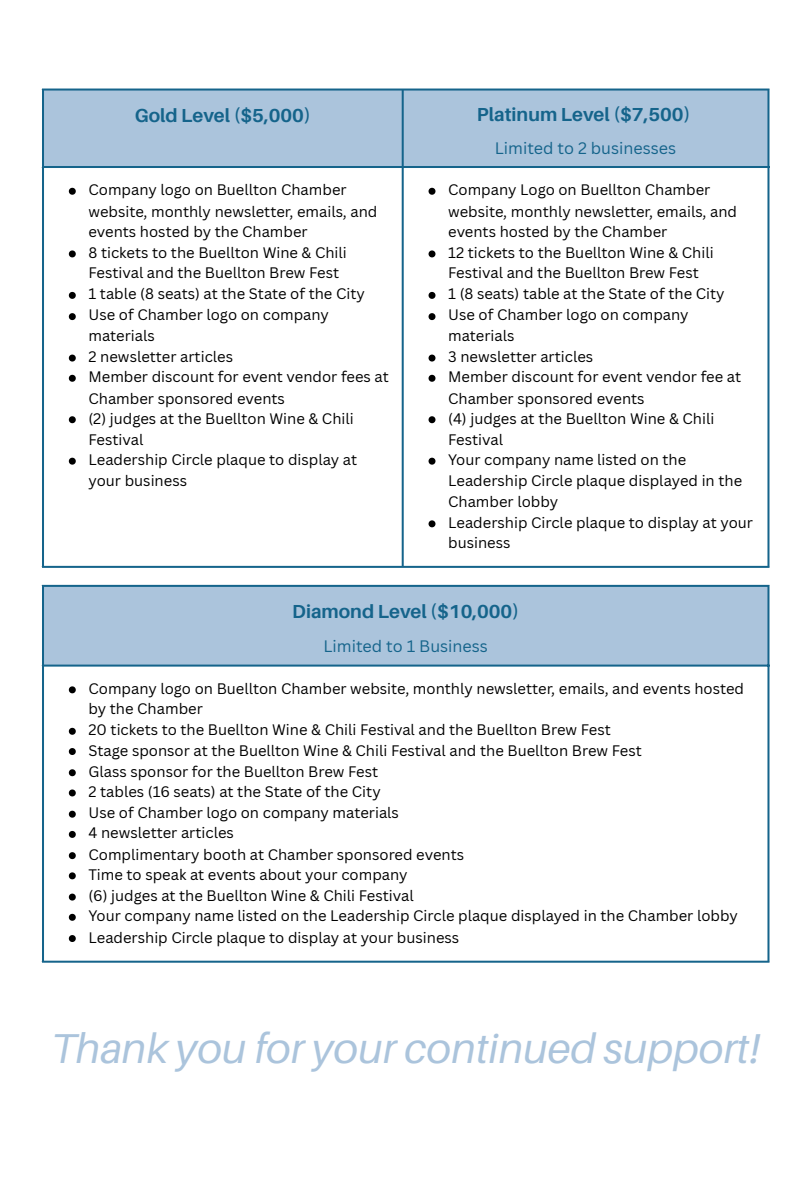
<style>
.page{position:relative;width:810px;height:1181px;background:#fff}
.page>*{position:absolute;margin:0;border:0;box-sizing:border-box;transform-origin:0 0}
.t1{font:italic 41.7px "Aileron";color:#abc4dc}
.t2{font:700 18.9px "Aileron";color:#15648b}
.t3{font:16.2px "Canva Sans";color:#15648b}
.t4{font:14.85px/21.1px "Canva Sans";color:#000}
</style>
<div class="page">
<div style="left:44px;top:91px;width:723px;height:75px;background:#abc4dc"></div>
<svg style="left:44px;top:168px;width:723px;height:398px"></svg>
<svg style="left:69px;top:188px;width:7px;height:7px"></svg>
<svg style="left:69px;top:250px;width:7px;height:7px"></svg>
<svg style="left:69px;top:292px;width:7px;height:7px"></svg>
<svg style="left:69px;top:313px;width:7px;height:7px"></svg>
<svg style="left:69px;top:354px;width:7px;height:7px"></svg>
<svg style="left:69px;top:375px;width:7px;height:7px"></svg>
<svg style="left:69px;top:416px;width:7px;height:7px"></svg>
<svg style="left:69px;top:457px;width:7px;height:7px"></svg>
<svg style="left:429px;top:188px;width:6px;height:7px"></svg>
<svg style="left:429px;top:250px;width:6px;height:7px"></svg>
<svg style="left:429px;top:292px;width:6px;height:7px"></svg>
<svg style="left:429px;top:313px;width:6px;height:7px"></svg>
<svg style="left:429px;top:354px;width:6px;height:7px"></svg>
<svg style="left:429px;top:375px;width:6px;height:7px"></svg>
<svg style="left:429px;top:416px;width:6px;height:7px"></svg>
<svg style="left:429px;top:457px;width:6px;height:7px"></svg>
<svg style="left:429px;top:520px;width:6px;height:7px"></svg>
<hr style="left:42px;top:91px;width:2px;height:475px;background:#15648b">
<hr style="left:402px;top:91px;width:2px;height:475px;background:#15648b">
<hr style="left:767px;top:91px;width:2px;height:475px;background:#15648b">
<hr style="left:42px;top:88px;width:727px;height:3px;background:#15648b">
<hr style="left:42px;top:166px;width:727px;height:2px;background:#15648b">
<hr style="left:42px;top:566px;width:727px;height:2px;background:#15648b">
<div style="left:43px;top:585px;width:726px;height:81px;background:#abc4dc"></div>
<svg style="left:69px;top:686px;width:7px;height:7px"></svg>
<svg style="left:69px;top:727px;width:7px;height:7px"></svg>
<svg style="left:69px;top:748px;width:7px;height:7px"></svg>
<svg style="left:69px;top:769px;width:7px;height:7px"></svg>
<svg style="left:69px;top:789px;width:7px;height:7px"></svg>
<svg style="left:69px;top:810px;width:7px;height:7px"></svg>
<svg style="left:69px;top:831px;width:7px;height:7px"></svg>
<svg style="left:69px;top:852px;width:7px;height:7px"></svg>
<svg style="left:69px;top:872px;width:7px;height:7px"></svg>
<svg style="left:69px;top:893px;width:7px;height:7px"></svg>
<svg style="left:69px;top:913px;width:7px;height:7px"></svg>
<svg style="left:69px;top:935px;width:7px;height:7px"></svg>
<hr style="left:42px;top:587px;width:2px;height:373px;background:#15648b">
<hr style="left:767px;top:587px;width:2px;height:373px;background:#15648b">
<hr style="left:42px;top:585px;width:727px;height:2px;background:#15648b">
<hr style="left:42px;top:664px;width:727px;height:2px;background:#15648b">
<hr style="left:42px;top:960px;width:727px;height:2px;background:#15648b">
<p class="t2" style="left:135px;top:103px;width:178px">Gold Level ($5,000)</p>
<p class="t2" style="left:477px;top:102px;width:215px">Platinum Level ($7,500)</p>
<p class="t3" style="left:495px;top:137px;width:183px">Limited to 2 businesses</p>
<p class="t4" style="left:88px;top:179px;width:290px;line-height:20.7px">Company logo on Buellton Chamber website, monthly newsletter, emails, and events hosted by the Chamber</p>
<p class="t4" style="left:88px;top:242px;width:260px;line-height:20.2px">8 tickets to the Buellton Wine &amp; Chili<br>Festival and the Buellton Brew Fest</p>
<p class="t4" style="left:88px;top:283px;width:278px">1 table (8 seats) at the State of the City</p>
<p class="t4" style="left:88px;top:303px;width:242px">Use of Chamber logo on company materials</p>
<p class="t4" style="left:88px;top:346px;width:146px">2 newsletter articles</p>
<p class="t4" style="left:88px;top:366px;width:302px">Member discount for event vendor fees at<br>Chamber sponsored events</p>
<p class="t4" style="left:88px;top:407px;width:267px">(2) judges at the Buellton Wine &amp; Chili<br>Festival</p>
<p class="t4" style="left:88px;top:449px;width:270px">Leadership Circle plaque to display at your business</p>
<p class="t4" style="left:448px;top:179px;width:290px;line-height:20.7px">Company Logo on Buellton Chamber website, monthly newsletter, emails, and events hosted by the Chamber</p>
<p class="t4" style="left:448px;top:242px;width:267px;line-height:20.2px">12 tickets to the Buellton Wine &amp; Chili<br>Festival and the Buellton Brew Fest</p>
<p class="t4" style="left:448px;top:283px;width:278px">1 (8 seats) table at the State of the City</p>
<p class="t4" style="left:448px;top:303px;width:242px">Use of Chamber logo on company materials</p>
<p class="t4" style="left:448px;top:346px;width:147px">3 newsletter articles</p>
<p class="t4" style="left:448px;top:366px;width:294px">Member discount for event vendor fee at<br>Chamber sponsored events</p>
<p class="t4" style="left:448px;top:407px;width:268px">(4) judges at the Buellton Wine &amp; Chili<br>Festival</p>
<p class="t4" style="left:448px;top:449px;width:296px;line-height:20.7px">Your company name listed on the<br>Leadership Circle plaque displayed in the<br>Chamber lobby</p>
<p class="t4" style="left:448px;top:512px;width:306px;line-height:20.2px">Leadership Circle plaque to display at your business</p>
<p class="t2" style="left:292px;top:600px;width:229px">Diamond Level ($10,000)</p>
<p class="t3" style="left:323px;top:634px;width:166px">Limited to 1 Business</p>
<p class="t4" style="left:88px;top:678px;width:657px;line-height:20.2px">Company logo on Buellton Chamber website, monthly newsletter, emails, and events hosted by the Chamber</p>
<p class="t4" style="left:88px;top:719px;width:524px">20 tickets to the Buellton Wine &amp; Chili Festival and the Buellton Brew Fest</p>
<p class="t4" style="left:88px;top:739px;width:555px">Stage sponsor at the Buellton Wine &amp; Chili Festival and the Buellton Brew Fest</p>
<p class="t4" style="left:88px;top:760px;width:291px">Glass sponsor for the Buellton Brew Fest</p>
<p class="t4" style="left:88px;top:780px;width:294px">2 tables (16 seats) at the State of the City</p>
<p class="t4" style="left:88px;top:802px;width:312px">Use of Chamber logo on company materials</p>
<p class="t4" style="left:88px;top:822px;width:147px">4 newsletter articles</p>
<p class="t4" style="left:88px;top:843px;width:377px">Complimentary booth at Chamber sponsored events</p>
<p class="t4" style="left:88px;top:863px;width:321px">Time to speak at events about your company</p>
<p class="t4" style="left:88px;top:884px;width:327px">(6) judges at the Buellton Wine &amp; Chili Festival</p>
<p class="t4" style="left:88px;top:905px;width:651px">Your company name listed on the Leadership Circle plaque displayed in the Chamber lobby</p>
<p class="t4" style="left:88px;top:926px;width:372px">Leadership Circle plaque to display at your business</p>
<p class="t1" style="left:51px;top:1022px;width:711px">Thank you for your continued support!</p>
</div>
